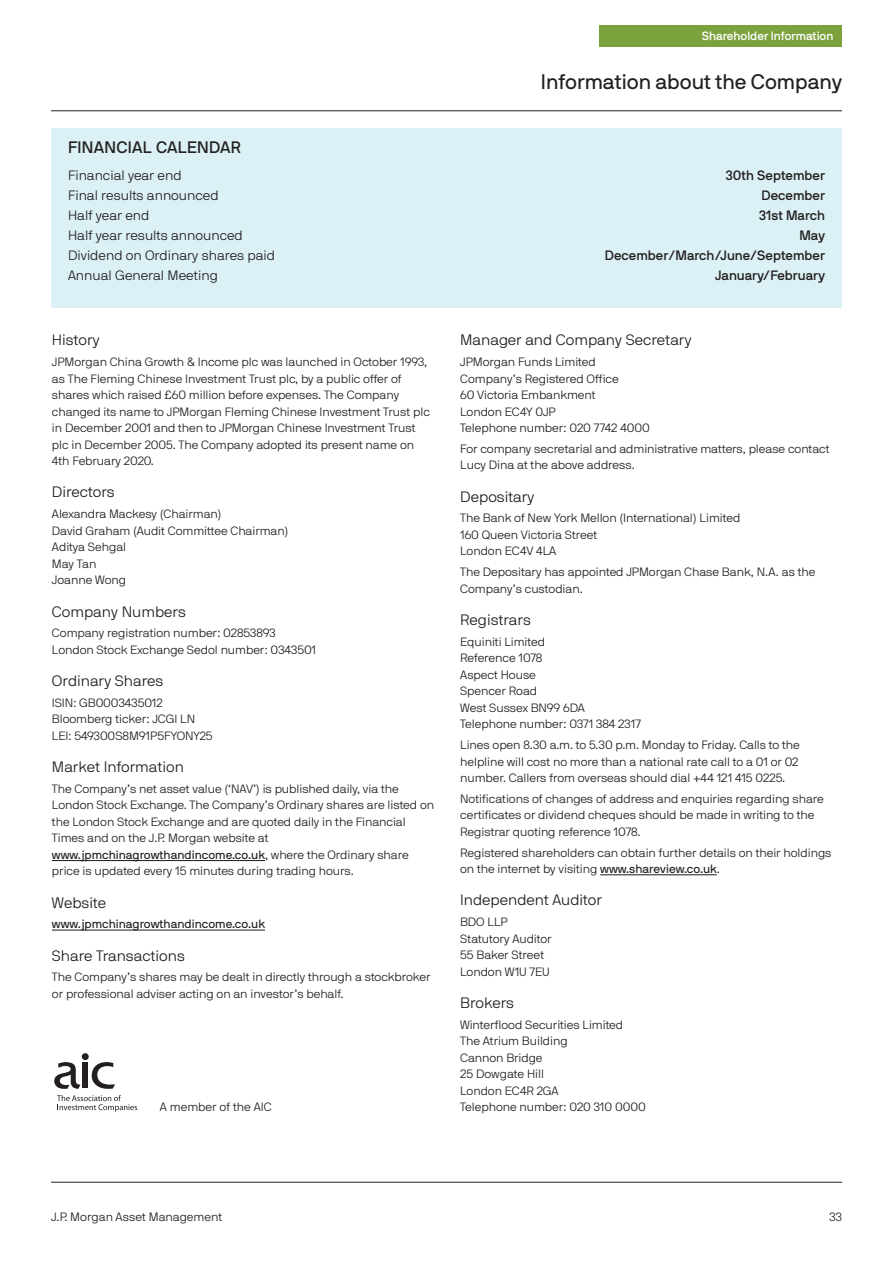
<style>
.page{position:relative;width:893px;height:1263px;background:#fff}
.page>*{position:absolute;margin:0;border:0;box-sizing:border-box;transform-origin:0 0}
.t1{font:21px "JPMAM Pro Reg";color:#231f20}
.t2{font:16.5px "JPMAM Pro Med";letter-spacing:.02em;color:#231f20}
.t3{font:15px "JPMAM Pro Lig";color:#231f20}
.t4{font:13.5px "JPMAM Pro Lig";color:#231f20}
.t5{font:13.5px "JPMAM Pro Med";color:#231f20}
.t6{font:12px/16.5px "JPMAM Pro Lig";letter-spacing:-.005em;color:#231f20}
.t7{font:12px "JPMAM Pro Reg";color:#231f20}
.t8{font:12px "JPMAM Pro Med";color:#fff}
.s1{font-family:"JPMAM Pro Lig"}
.s2{font-family:"JPMAM Pro Reg"}
</style>
<div class="page">
<hr style="left:51px;top:1182px;width:791px;height:1px;background:#231f20">
<div style="left:600px;top:26px;width:242px;height:21px;background:#7ca23e"></div>
<hr style="left:52px;top:860px;width:213px;height:1px;background:#231f20">
<hr style="left:52px;top:929px;width:213px;height:1px;background:#231f20">
<hr style="left:600px;top:874px;width:117px;height:1px;background:#231f20">
<div style="left:51px;top:128px;width:791px;height:179px;background:#dcf1f5"></div>
<svg style="left:57px;top:1095px;width:80px;height:17px"></svg>
<svg style="left:54px;top:1062px;width:27px;height:27px"></svg>
<div style="left:82px;top:1053px;width:7px;height:7px;background:#231f20;border-radius:50%"></div>
<svg style="left:92px;top:1062px;width:23px;height:27px"></svg>
<div style="left:83px;top:1062px;width:5px;height:26px;background:#231f20"></div>
<hr style="left:51px;top:111px;width:791px;height:1px;background:#231f20">
<p class="t8" style="left:702px;top:32px;width:133px">Shareholder Information</p>
<h1 class="t1" style="left:541px;top:75px;width:303px">Information about the Company</h1>
<h2 class="t2" style="left:68px;top:141px;width:174px">FINANCIAL CALENDAR</h2>
<p class="t4" style="left:68px;top:170px;width:115px">Financial year end</p>
<p class="t5" style="left:726px;top:170px;width:100px">30th September</p>
<p class="t4" style="left:68px;top:190px;width:152px">Final results announced</p>
<p class="t5" style="left:761px;top:190px;width:65px">December</p>
<p class="t4" style="left:68px;top:210px;width:83px">Half year end</p>
<p class="t5" style="left:759px;top:210px;width:67px">31st March</p>
<p class="t4" style="left:68px;top:230px;width:176px">Half year results announced</p>
<p class="t5" style="left:799px;top:230px;width:27px">May</p>
<p class="t4" style="left:68px;top:251px;width:209px">Dividend on Ordinary shares paid</p>
<p class="t5" style="left:605px;top:251px;width:222px">December/March/June/September</p>
<p class="t4" style="left:68px;top:271px;width:151px">Annual General Meeting</p>
<p class="t5" style="left:715px;top:271px;width:111px">January/February</p>
<p class="t3" style="left:52px;top:335px;width:49px">History</p>
<p class="t6" style="left:52px;top:355px;width:379px">JPMorgan China Growth &amp; Income plc was launched in October 1993, as The Fleming Chinese Investment Trust plc, by a public offer of shares which raised £60 million before expenses. The Company changed its name to JPMorgan Fleming Chinese Investment Trust plc in December 2001 and then to JPMorgan Chinese Investment Trust plc in December 2005. The Company adopted its present name on 4th February 2020.</p>
<p class="t3" style="left:52px;top:487px;width:64px">Directors</p>
<p class="t6" style="left:52px;top:507px;width:238px">Alexandra Mackesy (Chairman)<br>David Graham (Audit Committee Chairman)<br>Aditya Sehgal<br>May Tan<br>Joanne Wong</p>
<p class="t3" style="left:52px;top:606px;width:135px">Company Numbers</p>
<p class="t6" style="left:52px;top:626px;width:266px">Company registration number: 02853893<br>London Stock Exchange Sedol number: 0343501</p>
<p class="t3" style="left:52px;top:675px;width:113px">Ordinary Shares</p>
<p class="t6" style="left:52px;top:695px;width:162px">ISIN: GB0003435012<br>Bloomberg ticker: JCGI LN<br>LEI: 549300S8M91P5FYONY25</p>
<p class="t3" style="left:52px;top:761px;width:133px">Market Information</p>
<p class="t6" style="left:52px;top:781px;width:384px">The Company’s net asset value (‘NAV’) is published daily, via the London Stock Exchange. The Company’s Ordinary shares are listed on the London Stock Exchange and are quoted daily in the Financial Times and on the J.P. Morgan website at</p>
<p class="t7" style="left:52px;top:850px;width:358px">www.jpmchinagrowthandincome.co.uk<span class="s1">, where the Ordinary share</span></p>
<p class="t6" style="left:52px;top:864px;width:303px">price is updated every 15 minutes during trading hours.</p>
<p class="t3" style="left:52px;top:897px;width:56px">Website</p>
<p class="t7" style="left:52px;top:920px;width:215px">www.jpmchinagrowthandincome.co.uk</p>
<p class="t3" style="left:52px;top:950px;width:134px">Share Transactions</p>
<p class="t6" style="left:52px;top:970px;width:380px">The Company’s shares may be dealt in directly through a stockbroker or professional adviser acting on an investor’s behalf.</p>
<p class="t6" style="left:160px;top:1100px;width:113px">A member of the AIC</p>
<p class="t3" style="left:460px;top:335px;width:233px">Manager and Company Secretary</p>
<p class="t6" style="left:460px;top:355px;width:191px">JPMorgan Funds Limited<br>Company’s Registered Office<br>60 Victoria Embankment<br>London EC4Y 0JP<br>Telephone number: 020 7742 4000</p>
<p class="t6" style="left:460px;top:442px;width:371px">For company secretarial and administrative matters, please contact<br>Lucy Dina at the above address.</p>
<p class="t3" style="left:460px;top:491px;width:76px">Depositary</p>
<p class="t6" style="left:460px;top:511px;width:282px">The Bank of New York Mellon (International) Limited<br>160 Queen Victoria Street<br>London EC4V 4LA</p>
<p class="t6" style="left:460px;top:565px;width:357px">The Depositary has appointed JPMorgan Chase Bank, N.A. as the<br>Company’s custodian.</p>
<p class="t3" style="left:460px;top:614px;width:72px">Registrars</p>
<p class="t6" style="left:460px;top:634px;width:182px">Equiniti Limited<br>Reference 1078<br>Aspect House<br>Spencer Road<br>West Sussex BN99 6DA<br>Telephone number: 0371 384 2317</p>
<p class="t6" style="left:460px;top:738px;width:341px;text-align:justify">Lines open 8.30 a.m. to 5.30 p.m. Monday to Friday. Calls to the helpline will cost no more than a national rate call to a 01 or 02 number. Callers from overseas should dial +44 121 415 0225.</p>
<p class="t6" style="left:460px;top:791px;width:365px">Notifications of changes of address and enquiries regarding share certificates or dividend cheques should be made in writing to the<br>Registrar quoting reference 1078.</p>
<p class="t6" style="left:460px;top:845px;width:373px">Registered shareholders can obtain further details on their holdings on the internet by visiting <span class="s2">www.shareview.co.uk</span>.</p>
<p class="t3" style="left:460px;top:895px;width:143px">Independent Auditor</p>
<p class="t6" style="left:460px;top:915px;width:93px">BDO LLP<br>Statutory Auditor<br>55 Baker Street<br>London W1U 7EU</p>
<p class="t3" style="left:460px;top:997px;width:55px">Brokers</p>
<p class="t6" style="left:460px;top:1017px;width:187px">Winterflood Securities Limited<br>The Atrium Building<br>Cannon Bridge<br>25 Dowgate Hill<br>London EC4R 2GA<br>Telephone number: 020 310 0000</p>
<p class="t6" style="left:51px;top:1210px;width:173px">J.P. Morgan Asset Management</p>
<p class="t6" style="left:829px;top:1210px;width:14px">33</p>
</div>
